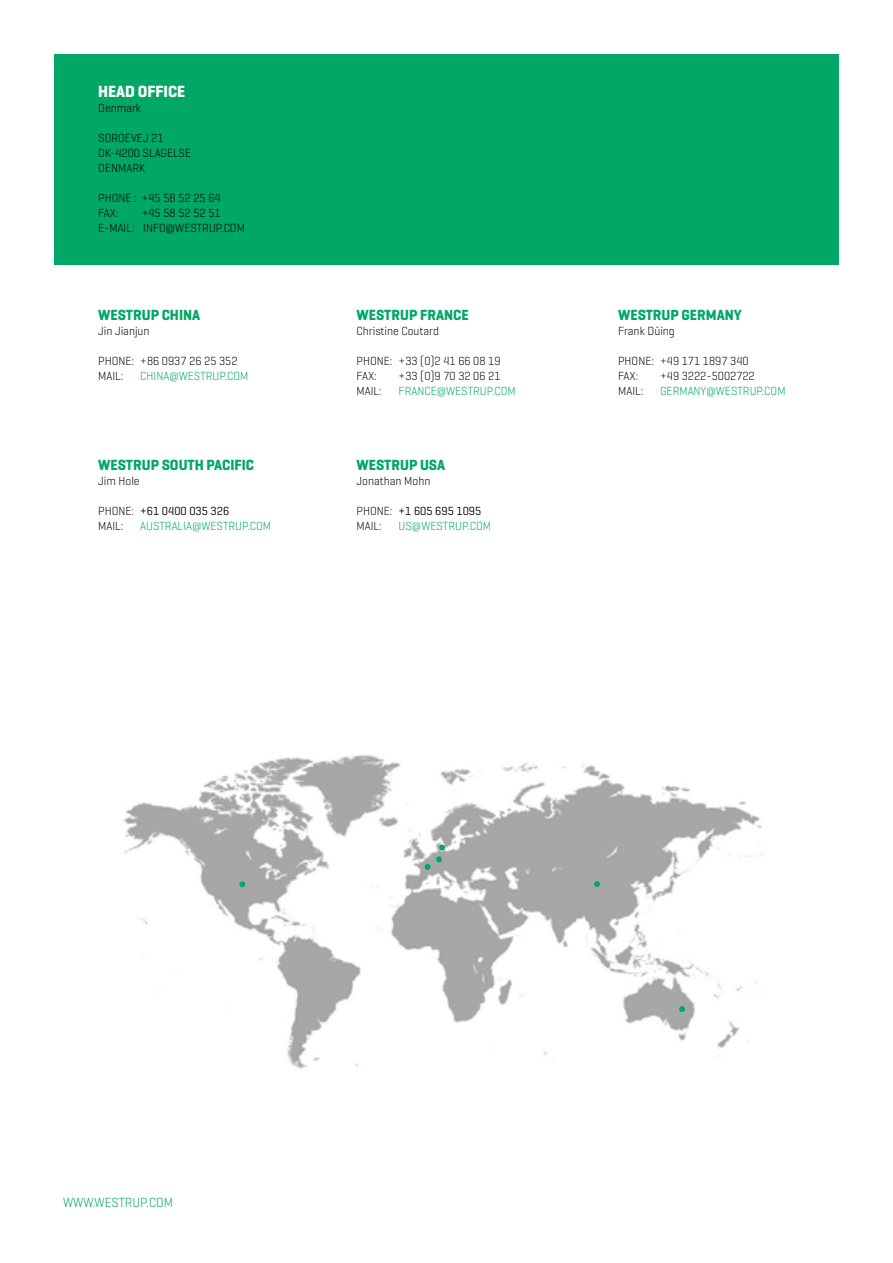
<style>
.page{position:relative;width:893px;height:1263px;background:#fff}
.page>*{position:absolute;margin:0;border:0;box-sizing:border-box;transform-origin:0 0}
.t1{font:700 16.5px "Geogrotesque";color:#fff;scale:.96 1}
.t2{font:700 15px "Geogrotesque";color:#00a766;scale:.96 1}
.t3{font:300 13.5px "Geogrotesque";color:#00a766;scale:.96 1}
.t4{font:300 12px/15px "Geogrotesque";color:#000;scale:.96 1}
.t5{font:300 12px "Geogrotesque";color:#00a766;scale:.96 1}
.t6{font:12px/15px "Geogrotesque";color:#000;scale:.96 1}
.s1{font-weight:300}
</style>
<div class="page">
<div style="left:54px;top:54px;width:785px;height:210px;background:#00a766"></div>
<img style="left:123px;top:755px;width:640px;height:314px">
<svg style="left:439px;top:844px;width:6px;height:6px"></svg>
<svg style="left:679px;top:1006px;width:6px;height:6px"></svg>
<svg style="left:594px;top:881px;width:6px;height:6px"></svg>
<svg style="left:425px;top:856px;width:17px;height:14px"></svg>
<svg style="left:239px;top:881px;width:6px;height:6px"></svg>
<h1 class="t1" style="left:98px;top:82px;width:92px">HEAD OFFICE</h1>
<p class="t4" style="left:98px;top:100px;width:46px">Denmark</p>
<p class="t4" style="left:98px;top:130px;width:98px">SOROEVEJ 21<br>DK-4200 SLAGELSE<br>DENMARK</p>
<p class="t4" style="left:98px;top:190px;width:129px">PHONE : +45 58 52 25 64<br>FAX:</p>
<p class="t4" style="left:98px;top:205px;width:154px;text-indent:44px">+45 58 52 52 51<br>E-MAIL: INFO@WESTRUP.COM</p>
<p class="t2" style="left:98px;top:305px;width:108px">WESTRUP CHINA</p>
<p class="t4" style="left:98px;top:323px;width:55px">Jin Jianjun</p>
<p class="t4" style="left:98px;top:353px;width:147px">PHONE: +86 0937 26 25 352<br>MAIL:</p>
<p class="t5" style="left:140px;top:368px;width:114px">CHINA@WESTRUP.COM</p>
<p class="t2" style="left:98px;top:455px;width:164px">WESTRUP SOUTH PACIFIC</p>
<p class="t4" style="left:98px;top:473px;width:44px">Jim Hole</p>
<p class="t6" style="left:98px;top:503px;width:138px"><span class="s1">PHONE:</span> +61 0400 035 326<br><span class="s1">MAIL:</span></p>
<p class="t5" style="left:140px;top:518px;width:138px">AUSTRALIA@WESTRUP.COM</p>
<p class="t2" style="left:357px;top:305px;width:118px">WESTRUP FRANCE</p>
<p class="t4" style="left:357px;top:323px;width:87px">Christine Coutard</p>
<p class="t4" style="left:357px;top:353px;width:151px">PHONE: +33 (0)2 41 66 08 19<br>FAX:</p>
<p class="t4" style="left:399px;top:368px;width:108px">+33 (0)9 70 32 06 21</p>
<p class="t4" style="left:357px;top:383px;width:28px">MAIL:</p>
<p class="t5" style="left:399px;top:383px;width:124px">FRANCE@WESTRUP.COM</p>
<p class="t2" style="left:357px;top:455px;width:94px">WESTRUP USA</p>
<p class="t4" style="left:357px;top:473px;width:78px">Jonathan Mohn</p>
<p class="t6" style="left:357px;top:503px;width:131px"><span class="s1">PHONE:</span> +1 605 695 1095<br><span class="s1">MAIL:</span></p>
<p class="t5" style="left:399px;top:518px;width:98px">US@WESTRUP.COM</p>
<p class="t2" style="left:618px;top:305px;width:130px">WESTRUP GERMANY</p>
<p class="t4" style="left:618px;top:323px;width:61px">Frank Düing</p>
<p class="t4" style="left:618px;top:353px;width:137px">PHONE: +49 171 1897 340<br>FAX:</p>
<p class="t4" style="left:660px;top:368px;width:100px">+49 3222-5002722</p>
<p class="t4" style="left:618px;top:383px;width:28px">MAIL:</p>
<p class="t5" style="left:660px;top:383px;width:132px">GERMANY@WESTRUP.COM</p>
<p class="t3" style="left:63px;top:1194px;width:116px">WWW.WESTRUP.COM</p>
</div>
